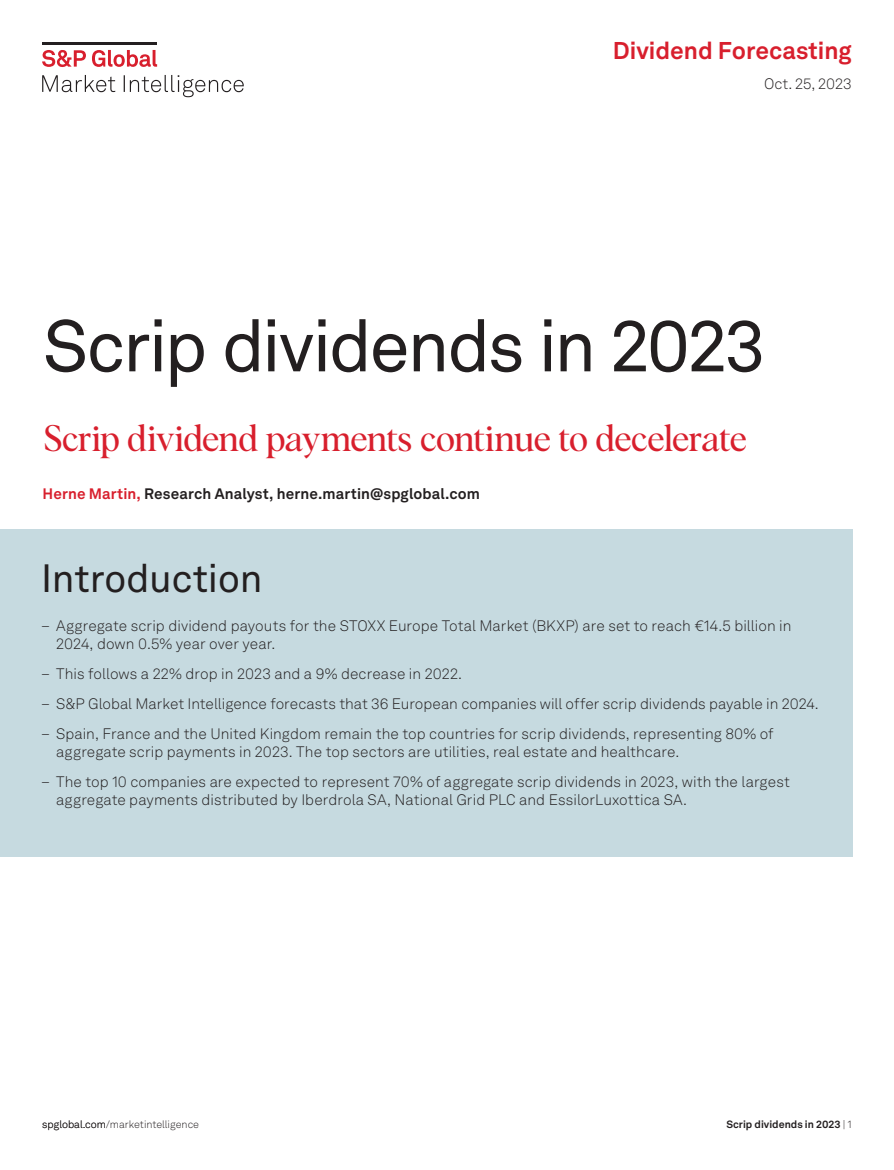
<style>
.page{position:relative;width:894px;height:1170px;background:#fff}
.page>*{position:absolute;margin:0;border:0;box-sizing:border-box;transform-origin:0 0}
.t1{font:72px "Akkurat LL";letter-spacing:-.035em;color:#231f20}
.t2{font:39px "Akkurat LL";letter-spacing:-.01em;color:#231f20}
.t3{font:36px "Albra";letter-spacing:-.025em;color:#d81f2d}
.t4{font:700 24px "Akkurat LL";color:#d81f2d}
.t5{font:300 15px/18px "Akkurat LL";letter-spacing:.005em;color:#231f20}
.t6{font:700 15px "Akkurat LL";letter-spacing:.005em;color:#231f20}
.t7{font:300 10.5px "Akkurat LL";color:#231f20}
.t8{font:700 10.5px "Akkurat LL";color:#231f20}
.s1{color:#d81f2d}
.s2{font-weight:300}
</style>
<div class="page">
<div style="left:0;top:529px;width:852px;height:327px;background:#c6dae0"></div>
<svg style="left:42px;top:75px;width:202px;height:22px"></svg>
<svg style="left:42px;top:50px;width:115px;height:17px"></svg>
<hr style="left:42px;top:42px;width:115px;height:3px;background:#231f20">
<h3 class="t4" style="left:612px;top:32px;width:240px">Dividend Forecasting</h3>
<p class="t5" style="left:764px;top:75px;width:89px">Oct. 25, 2023</p>
<h1 class="t1" style="left:43px;top:292px;width:723px">Scrip dividends in 2023</h1>
<h3 class="t3" style="left:43px;top:412px;width:705px">Scrip dividend payments continue to decelerate</h3>
<p class="t6" style="left:43px;top:482px;width:439px"><span class="s1">Herne Martin,</span> Research Analyst, herne.martin@spglobal.com</p>
<h2 class="t2" style="left:41px;top:549px;width:223px">Introduction</h2>
<p class="t5" style="left:56px;top:616px;width:736px;text-indent:-15px">– Aggregate scrip dividend payouts for the STOXX Europe Total Market (BKXP) are set to reach €14.5 billion in<br>2024, down 0.5% year over year.</p>
<p class="t5" style="left:41px;top:664px;width:422px">– This follows a 22% drop in 2023 and a 9% decrease in 2022.</p>
<p class="t5" style="left:41px;top:694px;width:779px">– S&amp;P Global Market Intelligence forecasts that 36 European companies will offer scrip dividends payable in 2024.</p>
<p class="t5" style="left:56px;top:724px;width:718px;text-indent:-15px">– Spain, France and the United Kingdom remain the top countries for scrip dividends, representing 80% of aggregate scrip payments in 2023. The top sectors are utilities, real estate and healthcare.</p>
<p class="t5" style="left:56px;top:772px;width:735px;text-indent:-15px">– The top 10 companies are expected to represent 70% of aggregate scrip dividends in 2023, with the largest aggregate payments distributed by Iberdrola SA, National Grid PLC and EssilorLuxottica SA.</p>
<p class="t7" style="left:42px;top:1116px;width:158px">spglobal.com/marketintelligence</p>
<p class="t8" style="left:726px;top:1116px;width:127px">Scrip dividends in 2023 <span class="s2">| 1</span></p>
</div>
